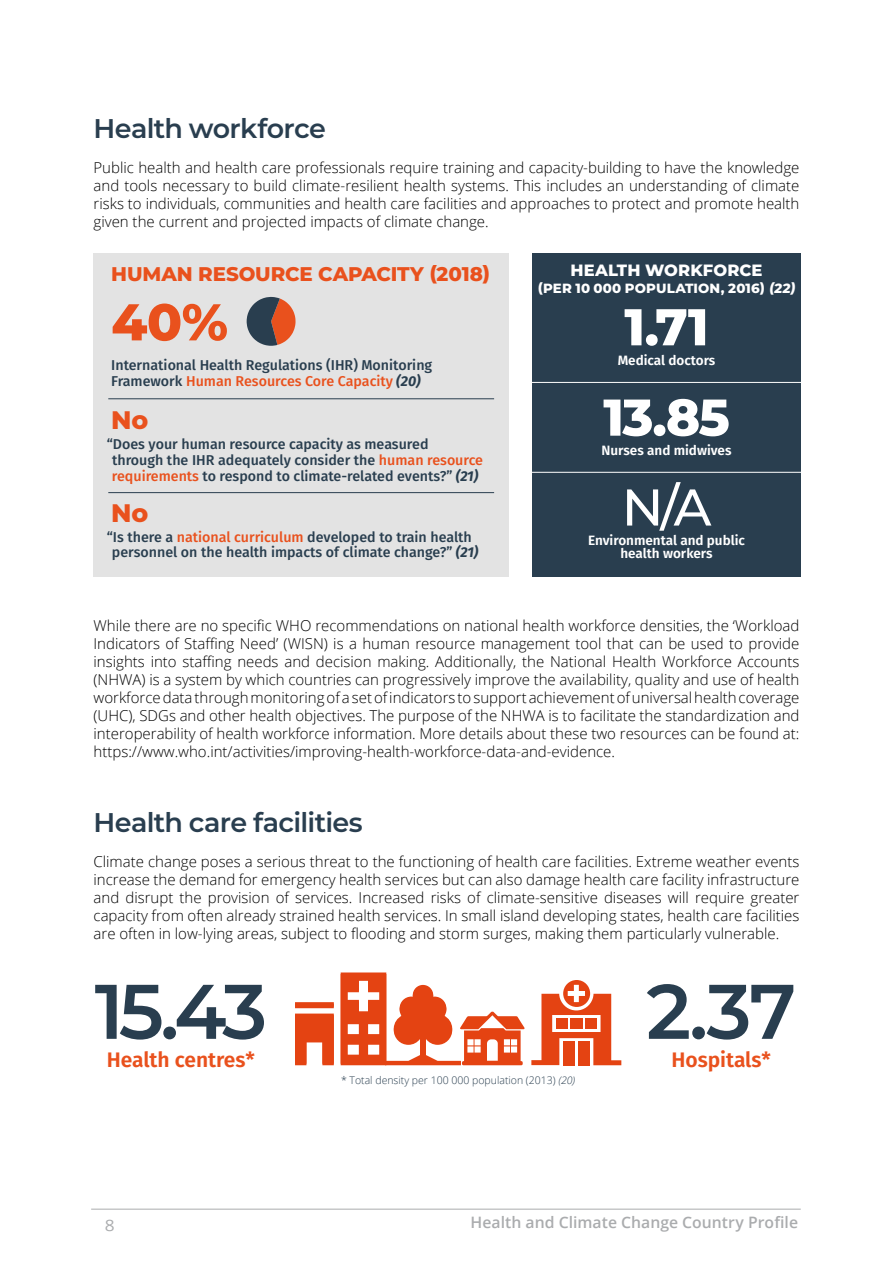
<style>
.page{position:relative;width:893px;height:1263px;background:#fff}
.page>*{position:absolute;margin:0;border:0;box-sizing:border-box;transform-origin:0 0}
.Header_Thin{font:600 77.1px "Montserrat";color:#293e4f}
.Header_Thin-2{font:800 51.6px "Montserrat";color:#fff}
.t1{font:800 51.6px "Montserrat";color:#e9511d}
.Header_Thin-3{font:500 51.6px "Montserrat";color:#fff}
.H2_Sub{font:600 27px "Montserrat";letter-spacing:-.025em;color:#293e4f}
.t2{font:800 25.35px "Montserrat";color:#e9511d}
.Graphics_text{font:600 21px "Fira Sans";color:#e9511d}
.Header_14_Facts___Fi{font:800 19.8px "Montserrat";letter-spacing:-.005em;color:#e9511d}
.Header_14_Facts___Fi-2{font:800 16.35px "Montserrat";letter-spacing:.01em;color:#fff}
.t3{font:600 15.75px "Open Sans";color:#aaacae}
.t4{font:15.75px "Open Sans";color:#aaacae;scale:1.1 1}
.Body{font:300 15px/18px "Open Sans";color:#000;text-align:justify}
.Graphics_text-2{font:500 14.25px/15.8px "Fira Sans";color:#293e4f}
.Graphics_text-3{font:600 13.5px/13.5px "Fira Sans";color:#fff;text-align:center}
.Header_14_Facts___Fi-3{font:800 13.35px "Montserrat";letter-spacing:.01em;color:#fff}
.t5{font:300 10.5px "Open Sans";color:#293e4f}
.s1{color:#e9511d}
.s2{font-weight:700;font-style:italic}
.s3{font-style:italic}
</style>
<div class="page">
<svg style="left:295px;top:1002px;width:39px;height:63px"></svg>
<svg style="left:341px;top:972px;width:184px;height:93px"></svg>
<svg style="left:531px;top:980px;width:90px;height:85px"></svg>
<div style="left:94px;top:253px;width:415px;height:323px;background:#e3e3e3"></div>
<hr style="left:108px;top:398px;width:386px;height:1px;background:#293e4f">
<hr style="left:108px;top:492px;width:386px;height:1px;background:#293e4f">
<div style="left:532px;top:253px;width:269px;height:323px;background:#293e4f"></div>
<hr style="left:511px;top:382px;width:311px;height:1px;background:#fff">
<hr style="left:511px;top:472px;width:311px;height:1px;background:#fff">
<svg style="left:247px;top:297px;width:49px;height:49px"></svg>
<hr style="left:91px;top:1209px;width:710px;height:1px;background:#aaacae">
<p class="H2_Sub" style="left:94px;top:109px;width:234px">Health workforce</p>
<p class="Body" style="left:94px;top:158px;width:707px">Public health and health care professionals require training and capacity-building to have the knowledge and tools necessary to build climate-resilient health systems. This includes an understanding of climate risks to individuals, communities and health care facilities and approaches to protect and promote health given the current and projected impacts of climate change.</p>
<p class="Header_14_Facts___Fi" style="left:111px;top:260px;width:380px">HUMAN RESOURCE CAPACITY (2018)</p>
<p class="t1" style="left:111px;top:284px;width:118px">40%</p>
<p class="Graphics_text-2" style="left:111px;top:356px;width:323px">International Health Regulations (IHR) Monitoring<br>Framework <span class="s1">Human Resources Core Capacity</span> <span class="s2">(20)</span></p>
<p class="t2" style="left:111px;top:402px;width:39px">No</p>
<p class="Graphics_text-2" style="left:112px;top:436px;width:373px;text-indent:-5px">“Does your human resource capacity as measured through the IHR adequately consider the <span class="s1">human resource requirements</span> to respond to climate-related events?” <span class="s2">(21)</span></p>
<p class="t2" style="left:111px;top:494px;width:39px">No</p>
<p class="Graphics_text-2" style="left:107px;top:528px;width:373px;text-align:center">“Is there a <span class="s1">national curriculum</span> developed to train health personnel on the health impacts of climate change?” <span class="s2">(21)</span></p>
<p class="Header_14_Facts___Fi-2" style="left:570px;top:258px;width:194px">HEALTH WORKFORCE</p>
<p class="Header_14_Facts___Fi-3" style="left:538px;top:278px;width:261px">(PER 10 000 POPULATION, 2016) (22)</p>
<p class="Header_Thin-2" style="left:624px;top:289px;width:86px">1.71</p>
<p class="Graphics_text-3" style="left:618px;top:353px;width:99px">Medical doctors</p>
<p class="Header_Thin-2" style="left:603px;top:379px;width:128px">13.85</p>
<p class="Graphics_text-3" style="left:601px;top:443px;width:132px">Nurses and midwives</p>
<p class="Header_Thin-3" style="left:622px;top:471px;width:91px">N/A</p>
<p class="Graphics_text-3" style="left:588px;top:532px;width:158px">Environmental and public health workers</p>
<p class="Body" style="left:94px;top:616px;width:707px">While there are no specific WHO recommendations on national health workforce densities, the ‘Workload Indicators of Staffing Need’ (WISN) is a human resource management tool that can be used to provide insights into staffing needs and decision making. Additionally, the National Health Workforce Accounts (NHWA) is a system by which countries can progressively improve the availability, quality and use of health workforce data through monitoring of a set of indicators to support achievement of universal health coverage (UHC), SDGs and other health objectives. The purpose of the NHWA is to facilitate the standardization and interoperability of health workforce information. More details about these two resources can be found at: https://www.who.int/activities/improving-health-workforce-data-and-evidence.</p>
<p class="H2_Sub" style="left:94px;top:803px;width:271px">Health care facilities</p>
<p class="Body" style="left:94px;top:852px;width:707px">Climate change poses a serious threat to the functioning of health care facilities. Extreme weather events increase the demand for emergency health services but can also damage health care facility infrastructure and disrupt the provision of services. Increased risks of climate-sensitive diseases will require greater capacity from often already strained health services. In small island developing states, health care facilities are often in low-lying areas, subject to flooding and storm surges, making them particularly vulnerable.</p>
<p class="Header_Thin" style="left:95px;top:957px;width:174px">15.43</p>
<p class="Graphics_text" style="left:107px;top:1043px;width:150px">Health centres*</p>
<p class="t5" style="left:341px;top:1073px;width:236px">* Total density per 100 000 population (2013) <span class="s3">(20)</span></p>
<p class="Header_Thin" style="left:646px;top:957px;width:151px">2.37</p>
<p class="Graphics_text" style="left:671px;top:1043px;width:101px">Hospitals*</p>
<p class="t4" style="left:105px;top:1214px;width:11px">8</p>
<p class="t3" style="left:471px;top:1212px;width:329px">Health and Climate Change Country Profile</p>
</div>
